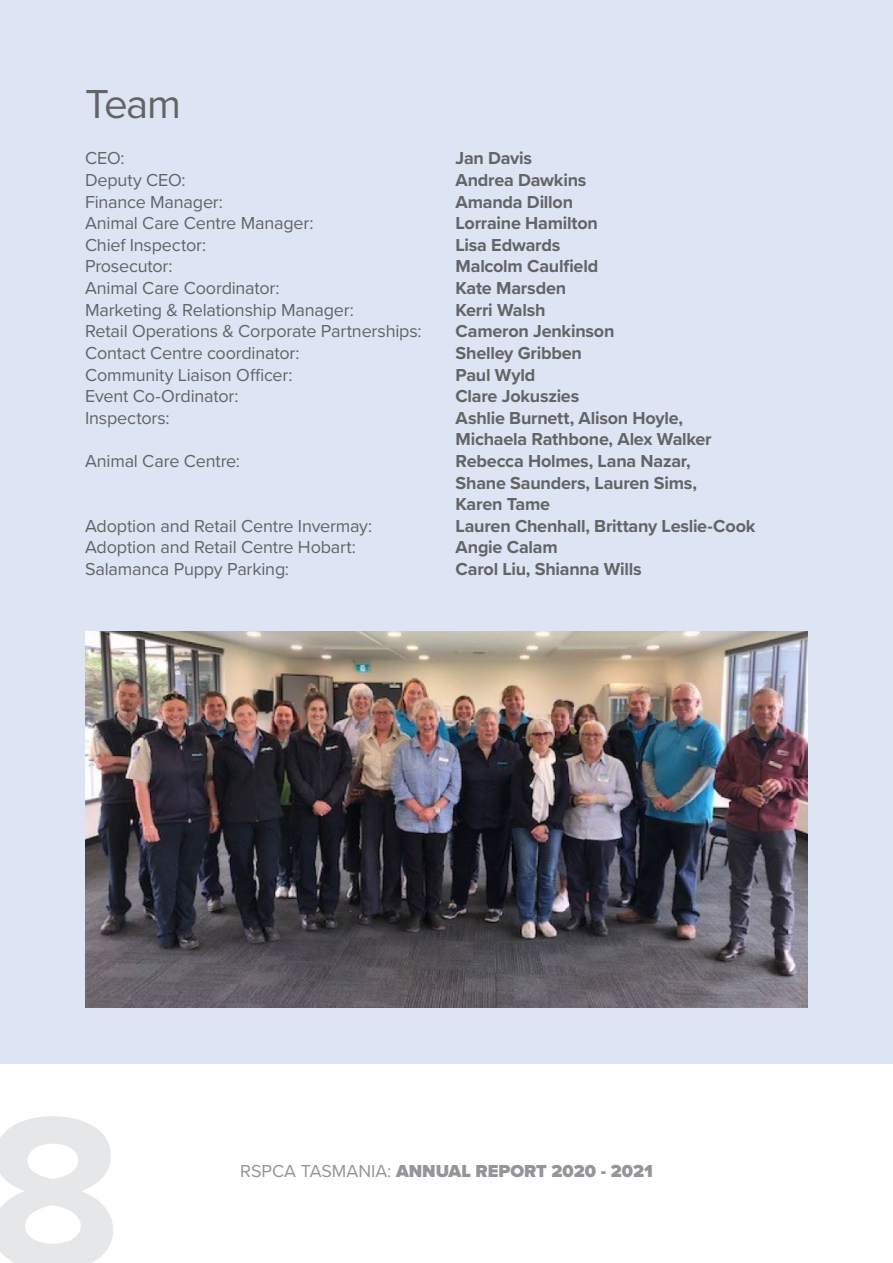
<style>
.page{position:relative;width:893px;height:1263px;background:#fff}
.page>*{position:absolute;margin:0;border:0;box-sizing:border-box;transform-origin:0 0}
.t1{font:700 225px "Proxima Nova";color:#e6e7e8}
.t2{font:42px "Proxima Nova";color:#636466}
.t3{font:18px "Proxima Nova";letter-spacing:-.01em;color:#636466}
.t4{font:700 18px/21.6px "Proxima Nova";letter-spacing:-.015em;color:#636466}
.t5{font:900 18px "Proxima Nova";color:#939598}
.s1{font-weight:400}
</style>
<div class="page">
<div style="left:0;top:0;width:893px;height:1063px;background:#dde5f4"></div>
<img style="left:85px;top:631px;width:723px;height:377px">
<h2 class="t2" style="left:85px;top:73px;width:97px">Team</h2>
<p class="t3" style="left:85px;top:145px;width:41px">CEO:</p>
<p class="t4" style="left:456px;top:147px;width:78px">Jan Davis</p>
<p class="t3" style="left:85px;top:167px;width:102px">Deputy CEO:</p>
<p class="t4" style="left:456px;top:169px;width:132px">Andrea Dawkins</p>
<p class="t3" style="left:85px;top:188px;width:139px">Finance Manager:</p>
<p class="t4" style="left:456px;top:190px;width:119px">Amanda Dillon</p>
<p class="t3" style="left:85px;top:210px;width:230px">Animal Care Centre Manager:</p>
<p class="t4" style="left:456px;top:212px;width:144px">Lorraine Hamilton</p>
<p class="t3" style="left:85px;top:231px;width:123px">Chief Inspector:</p>
<p class="t4" style="left:456px;top:234px;width:106px">Lisa Edwards</p>
<p class="t3" style="left:85px;top:253px;width:89px">Prosecutor:</p>
<p class="t4" style="left:456px;top:255px;width:144px">Malcolm Caulfield</p>
<p class="t3" style="left:85px;top:275px;width:196px">Animal Care Coordinator:</p>
<p class="t4" style="left:456px;top:277px;width:112px">Kate Marsden</p>
<p class="t3" style="left:85px;top:296px;width:270px">Marketing &amp; Relationship Manager:</p>
<p class="t4" style="left:456px;top:298px;width:92px">Kerri Walsh</p>
<p class="t3" style="left:85px;top:318px;width:338px">Retail Operations &amp; Corporate Partnerships:</p>
<p class="t4" style="left:456px;top:320px;width:160px">Cameron Jenkinson</p>
<p class="t3" style="left:85px;top:339px;width:216px">Contact Centre coordinator:</p>
<p class="t4" style="left:456px;top:342px;width:128px">Shelley Gribben</p>
<p class="t3" style="left:85px;top:361px;width:209px">Community Liaison Officer:</p>
<p class="t4" style="left:456px;top:363px;width:81px">Paul Wyld</p>
<p class="t3" style="left:85px;top:383px;width:155px">Event Co-Ordinator:</p>
<p class="t4" style="left:456px;top:385px;width:125px">Clare Jokuszies</p>
<p class="t3" style="left:85px;top:404px;width:86px">Inspectors:</p>
<p class="t4" style="left:456px;top:406px;width:258px">Ashlie Burnett, Alison Hoyle,<br>Michaela Rathbone, Alex Walker</p>
<p class="t3" style="left:85px;top:447px;width:156px">Animal Care Centre:</p>
<p class="t4" style="left:456px;top:450px;width:243px">Rebecca Holmes, Lana Nazar,<br>Shane Saunders, Lauren Sims,<br>Karen Tame</p>
<p class="t3" style="left:85px;top:512px;width:289px">Adoption and Retail Centre Invermay:</p>
<p class="t4" style="left:456px;top:514px;width:301px">Lauren Chenhall, Brittany Leslie-Cook</p>
<p class="t3" style="left:85px;top:534px;width:272px">Adoption and Retail Centre Hobart:</p>
<p class="t4" style="left:456px;top:536px;width:104px">Angie Calam</p>
<p class="t3" style="left:85px;top:555px;width:205px">Salamanca Puppy Parking:</p>
<p class="t4" style="left:456px;top:558px;width:188px">Carol Liu, Shianna Wills</p>
<h1 class="t1" style="left:-15px;top:1026px;width:138px">8</h1>
<p class="t5" style="left:240px;top:1158px;width:414px"><span class="s1">RSPCA TASMANIA:</span> ANNUAL REPORT 2020 - 2021</p>
</div>
